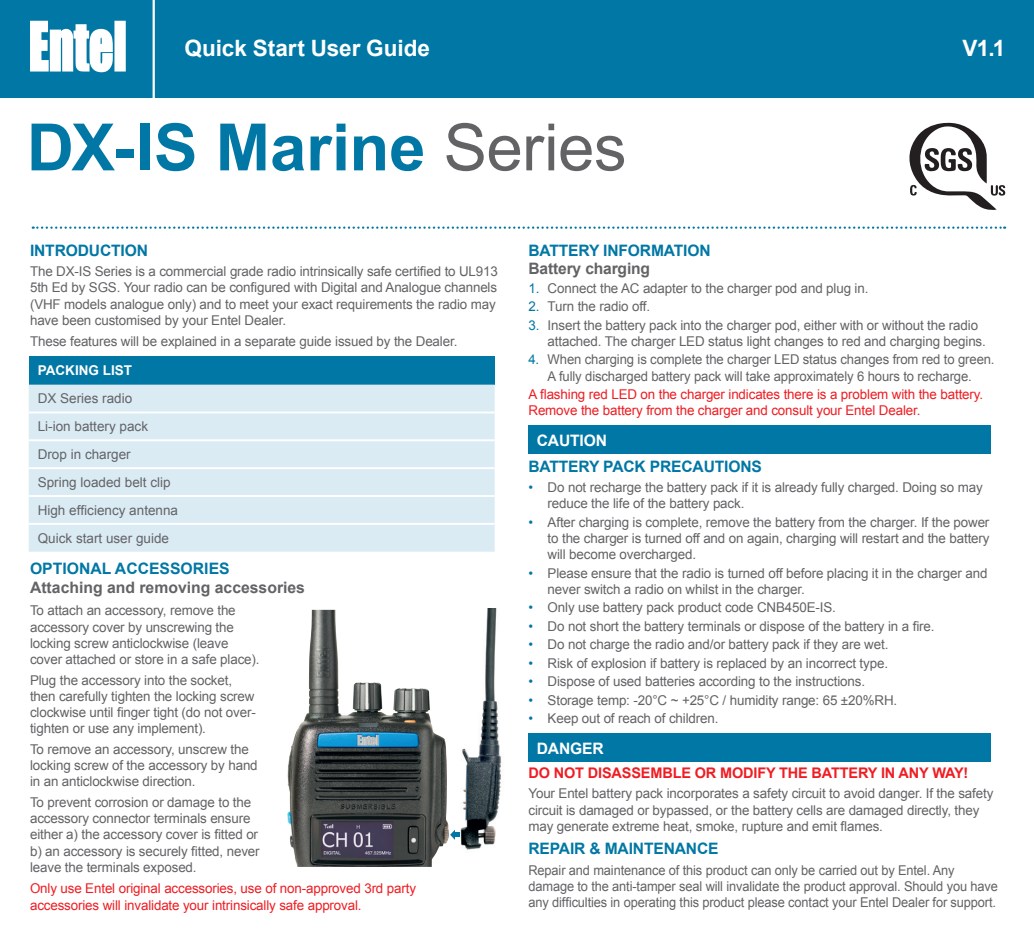
<style>
.page{position:relative;width:1034px;height:938px;background:#fff}
.page>*{position:absolute;margin:0;border:0;box-sizing:border-box;transform-origin:0 0}
.t1{font:700 65.25px "Arial";color:#0077a5}
.t2{font:700 22.5px "Arial";color:#fff}
.t3{font:700 15.75px "Arial";letter-spacing:-.01em;color:#0077a5}
.t4{font:700 15.75px "Arial";color:#636366}
.t5{font:700 15.75px "Arial";letter-spacing:-.01em;color:#fff}
.t6{font:700 14.62px "Arial";letter-spacing:-.01em;color:#ee1d23}
.t7{font:13.5px/16.2px "Arial";letter-spacing:-.01em;color:#636366}
.t8{font:13.5px/16.2px "Arial";letter-spacing:-.01em;color:#ee1d23}
.t9{font:13.5px/16.2px "Arial";letter-spacing:-.01em;color:#636366;scale:.95 1}
.t10{font:700 13.5px "Arial";color:#fff}
.s1{font-weight:400;color:#636366}
.s2{color:#0077a5}
</style>
<div class="page">
<div style="left:528px;top:425px;width:462px;height:29px;background:#0077a5"></div>
<div style="left:528px;top:733px;width:462px;height:29px;background:#0077a5"></div>
<div style="left:0;top:0;width:1033px;height:97px;background:#0077a5"></div>
<svg style="left:30px;top:21px;width:96px;height:51px"></svg>
<hr style="left:152px;top:0;width:3px;height:99px;background:#fff">
<svg style="left:33px;top:226px;width:971px;height:3px"></svg>
<svg style="left:909px;top:122px;width:96px;height:88px"></svg>
<img style="left:454px;top:608px;width:48px;height:242px">
<svg style="left:450px;top:829px;width:9px;height:10px"></svg>
<img style="left:287px;top:610px;width:162px;height:256px">
<div style="left:29px;top:356px;width:465px;height:28px;background:#0077a5"></div>
<div style="left:29px;top:384px;width:465px;height:167px;background:#daebf4"></div>
<hr style="left:29px;top:411px;width:465px;height:2px;background:#fff">
<hr style="left:29px;top:439px;width:465px;height:2px;background:#fff">
<hr style="left:29px;top:467px;width:465px;height:2px;background:#fff">
<hr style="left:29px;top:495px;width:465px;height:2px;background:#fff">
<hr style="left:29px;top:523px;width:465px;height:2px;background:#fff">
<h2 class="t2" style="left:184px;top:33px;width:247px">Quick Start User Guide</h2>
<h2 class="t2" style="left:962px;top:33px;width:44px">V1.1</h2>
<h1 class="t1" style="left:27px;top:104px;width:601px">DX-IS Marine <span class="s1">Series</span></h1>
<p class="t3" style="left:30px;top:240px;width:119px">INTRODUCTION</p>
<p class="t7" style="left:30px;top:263px;width:469px">The DX-IS Series is a commercial grade radio intrinsically safe certified to UL913<br>5th Ed by SGS. Your radio can be configured with Digital and Analogue channels (VHF models analogue only) and to meet your exact requirements the radio may have been customised by your Entel Dealer.</p>
<p class="t7" style="left:30px;top:333px;width:429px">These features will be explained in a separate guide issued by the Dealer.</p>
<p class="t10" style="left:38px;top:361px;width:96px">PACKING LIST</p>
<p class="t7" style="left:38px;top:385px;width:142px;line-height:27.9px">DX Series radio<br>Li-ion battery pack<br>Drop in charger<br>Spring loaded belt clip<br>High efficiency antenna<br>Quick start user guide</p>
<p class="t3" style="left:30px;top:558px;width:201px">OPTIONAL ACCESSORIES</p>
<p class="t4" style="left:30px;top:577px;width:276px">Attaching and removing accessories</p>
<p class="t7" style="left:30px;top:602px;width:231px">To attach an accessory, remove the accessory cover by unscrewing the locking screw anticlockwise (leave cover attached or store in a safe place).</p>
<p class="t7" style="left:30px;top:672px;width:227px">Plug the accessory into the socket, then carefully tighten the locking screw clockwise until fi nger tight (do not over&shy;tighten or use any implement).</p>
<p class="t7" style="left:30px;top:741px;width:229px">To remove an accessory, unscrew the locking screw of the accessory by hand in an anticlockwise direction.</p>
<p class="t7" style="left:30px;top:794px;width:231px">To prevent corrosion or damage to the accessory connector terminals ensure either a) the accessory cover is fitted or b) an accessory is securely fitted, never leave the terminals exposed.</p>
<p class="t8" style="left:30px;top:880px;width:387px">Only use Entel original accessories, use of non-approved 3rd party accessories will invalidate your intrinsically safe approval.</p>
<p class="t3" style="left:528px;top:240px;width:183px">BATTERY INFORMATION</p>
<p class="t4" style="left:528px;top:258px;width:123px">Battery charging</p>
<p class="t7" style="left:528px;top:280px;width:341px"><span class="s2">1.</span> Connect the AC adapter to the charger pod and plug in.</p>
<p class="t7" style="left:528px;top:298px;width:123px"><span class="s2">2.</span> Turn the radio off.</p>
<p class="t7" style="left:547px;top:317px;width:439px;text-indent:-19px"><span class="s2">3.</span> Insert the battery pack into the charger pod, either with or without the radio attached. The charger LED status light changes to red and charging begins.</p>
<p class="t7" style="left:528px;top:352px;width:467px;text-align:center"><span class="s2">4.</span> When charging is complete the charger LED status changes from red to green.<br>A fully discharged battery pack will take approximately 6 hours to recharge.</p>
<p class="t8" style="left:528px;top:386px;width:456px">A flashing red LED on the charger indicates there is a problem with the battery.<br>Remove the battery from the charger and consult your Entel Dealer.</p>
<p class="t5" style="left:536px;top:430px;width:72px">CAUTION</p>
<p class="t3" style="left:528px;top:455px;width:235px">BATTERY PACK PRECAUTIONS</p>
<p class="t7" style="left:547px;top:479px;width:436px;text-indent:-19px"><span class="s2">•</span> Do not recharge the battery pack if it is already fully charged. Doing so may reduce the life of the battery pack.</p>
<p class="t7" style="left:547px;top:514px;width:443px;text-align:justify;text-indent:-19px"><span class="s2">•</span> After charging is complete, remove the battery from the charger. If the power to the charger is turned off and on again, charging will restart and the battery will become overcharged.</p>
<p class="t7" style="left:547px;top:565px;width:441px;text-indent:-19px"><span class="s2">•</span> Please ensure that the radio is turned off before placing it in the charger and never switch a radio on whilst in the charger.</p>
<p class="t7" style="left:528px;top:599px;width:309px"><span class="s2">•</span> Only use battery pack product code CNB450E-IS.</p>
<p class="t7" style="left:528px;top:618px;width:407px"><span class="s2">•</span> Do not short the battery terminals or dispose of the battery in a fi re.</p>
<p class="t7" style="left:528px;top:636px;width:361px"><span class="s2">•</span> Do not charge the radio and/or battery pack if they are wet.</p>
<p class="t7" style="left:528px;top:655px;width:361px"><span class="s2">•</span> Risk of explosion if battery is replaced by an incorrect type.</p>
<p class="t7" style="left:528px;top:673px;width:338px"><span class="s2">•</span> Dispose of used batteries according to the instructions.</p>
<p class="t7" style="left:528px;top:692px;width:370px"><span class="s2">•</span> Storage temp: -20°C ~ +25°C / humidity range: 65 ±20%RH.</p>
<p class="t7" style="left:528px;top:710px;width:191px"><span class="s2">•</span> Keep out of reach of children.</p>
<p class="t5" style="left:536px;top:738px;width:68px">DANGER</p>
<p class="t6" style="left:528px;top:763px;width:441px">DO NOT DISASSEMBLE OR MODIFY THE BATTERY IN ANY WAY!</p>
<p class="t7" style="left:528px;top:785px;width:466px">Your Entel battery pack incorporates a safety circuit to avoid danger. If the safety circuit is damaged or bypassed, or the battery cells are damaged directly, they may generate extreme heat, smoke, rupture and emit flames.</p>
<p class="t3" style="left:528px;top:838px;width:191px">REPAIR &amp; MAINTENANCE</p>
<p class="t9" style="left:528px;top:862px;width:495px">Repair and maintenance of this product can only be carried out by Entel. Any damage to the anti-tamper seal will invalidate the product approval. Should you have any difficulties in operating this product please contact your Entel Dealer for support.</p>
</div>
